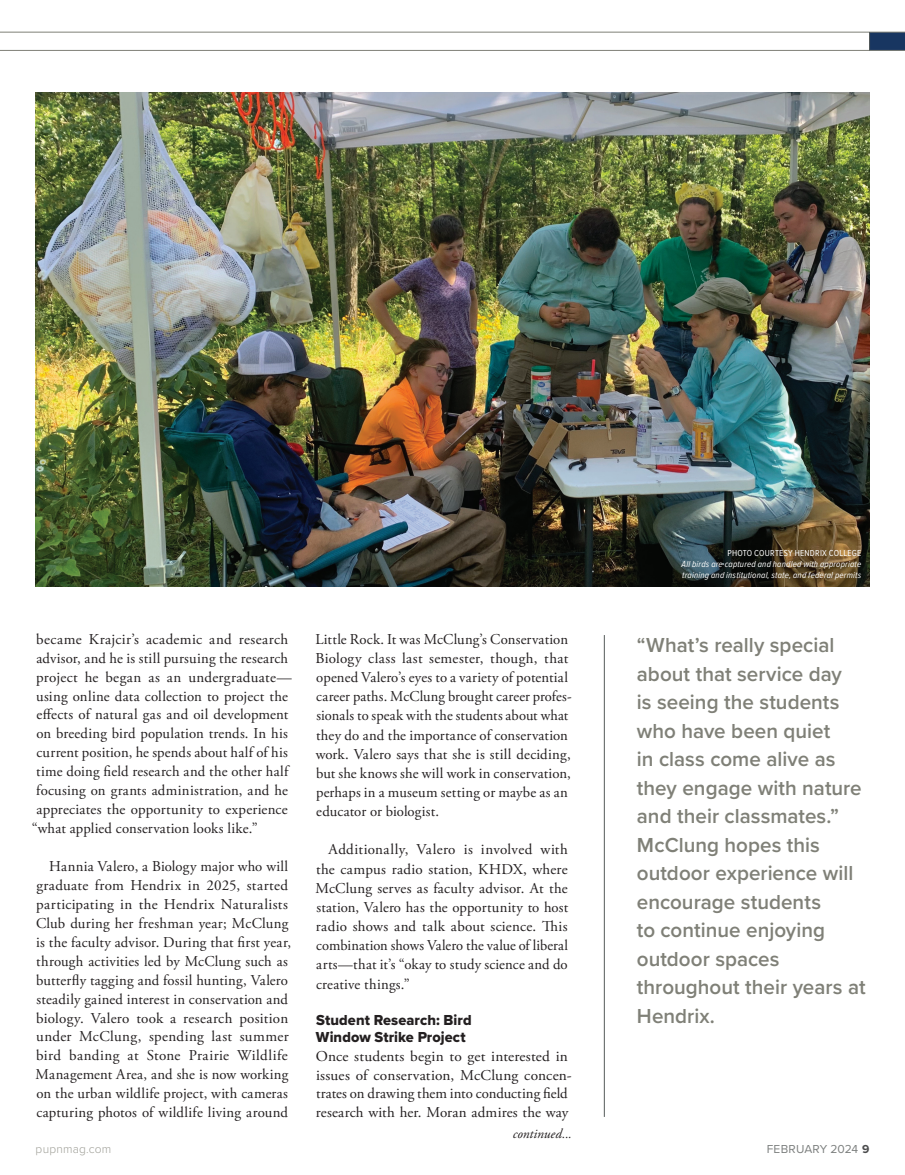
<style>
.page{position:relative;width:905px;height:1175px;background:#fff}
.page>*{position:absolute;margin:0;border:0;box-sizing:border-box;transform-origin:0 0}
.t1{font:600 21px/28.5px "Proxima Nova";color:#7f8077}
.t2{font:15px/18.9px "Adobe Garamond Pro";letter-spacing:.015em;color:#231f20}
.t3{font:15px/17.1px "Proxima Nova Extrabld";letter-spacing:.005em;color:#231f20}
.t4{font:italic 13.5px "Adobe Garamond Pro";color:#231f20}
.t5{font:12px "Proxima Nova";letter-spacing:.005em;color:#7c7f7e}
.t6{font:300 12px "Proxima Nova";letter-spacing:.015em;color:#9f9f97}
.t7{font:italic 9px/10.8px "Proxima Nova Cond";letter-spacing:.02em;color:#fff}
.t8{font:9px "Proxima Nova Cond";letter-spacing:.025em;color:#fff}
.s1{font-weight:700;color:#4b4c4d}
</style>
<div class="page">
<img style="left:36px;top:93px;width:833px;height:493px">
<div style="left:869px;top:32px;width:35px;height:18px;background:#183661"></div>
<hr style="left:0;top:32px;width:904px;height:1px;background:#7f8077">
<hr style="left:0;top:50px;width:904px;height:1px;background:#7f8077">
<svg style="left:869px;top:32px;width:1px;height:18px"></svg>
<hr style="left:604px;top:635px;width:1px;height:481px;background:#555b5a">
<p class="t2" style="left:36px;top:630px;width:253px">became Krajcir’s academic and research</p>
<p class="t2" style="left:36px;top:649px;width:253px">advisor, and he is still pursuing the research</p>
<p class="t2" style="left:36px;top:668px;width:257px">project he began as an undergraduate—</p>
<p class="t2" style="left:36px;top:687px;width:253px">using online data collection to project the</p>
<p class="t2" style="left:36px;top:706px;width:253px">effects of natural gas and oil development</p>
<p class="t2" style="left:36px;top:724px;width:253px">on breeding bird population trends. In his</p>
<p class="t2" style="left:36px;top:743px;width:253px">current position, he spends about half of his</p>
<p class="t2" style="left:36px;top:762px;width:254px">time doing field research and the other half</p>
<p class="t2" style="left:36px;top:781px;width:253px">focusing on grants administration, and he</p>
<p class="t2" style="left:36px;top:800px;width:253px">appreciates the opportunity to experience</p>
<p class="t2" style="left:32px;top:819px;width:227px">“what applied conservation looks like.”</p>
<p class="t2" style="left:36px;top:857px;width:257px;text-indent:14px">Hannia Valero, a Biology major who will graduate from Hendrix in 2025, started participating in the Hendrix Naturalists Club during her freshman year; McClung is the faculty advisor. During that first year, through activities led by McClung such as butterfly tagging and fossil hunting, Valero steadily gained interest in conservation and biology. Valero took a research position under McClung, spending last summer bird banding at Stone Prairie Wildlife Management Area, and she is now working on the urban wildlife project, with cameras capturing photos of wildlife living around</p>
<p class="t2" style="left:315px;top:630px;width:258px">Little Rock. It was McClung’s Conservation Biology class last semester, though, that opened Valero’s eyes to a variety of potential career paths. McClung brought career profes&shy;sionals to speak with the students about what they do and the importance of conservation work. Valero says that she is still deciding, but she knows she will work in conservation, perhaps in a museum setting or maybe as an educator or biologist.</p>
<p class="t2" style="left:315px;top:840px;width:254px;text-align:justify;text-indent:13px">Additionally, Valero is involved with the campus radio station, KHDX, where McClung serves as faculty advisor. At the station, Valero has the opportunity to host radio shows and talk about science. This combination shows Valero the value of liberal arts—that it’s “okay to study science and do creative things.”</p>
<p class="t3" style="left:316px;top:1011px;width:157px">Student Research: Bird<br>Window Strike Project</p>
<p class="t2" style="left:316px;top:1047px;width:257px">Once students begin to get interested in issues of conservation, McClung concen&shy;trates on drawing them into conducting field research with her. Moran admires the way</p>
<p class="t4" style="left:513px;top:1125px;width:60px">continued...</p>
<p class="t8" style="left:727px;top:546px;width:135px">PHOTO COURTESY HENDRIX COLLEGE</p>
<p class="t7" style="left:681px;top:558px;width:181px">All birds are captured and handled with appropriate training and institutional, state, and federal permits</p>
<p class="t1" style="left:637px;top:630px;width:230px">“What’s really special about that service day<br>is seeing the students who have been quiet<br>in class come alive as they engage with nature and their classmates.”<br>McClung hopes this outdoor experience will encourage students<br>to continue enjoying outdoor spaces throughout their years at<br>Hendrix.</p>
<p class="t6" style="left:36px;top:1139px;width:77px">pupnmag.com</p>
<p class="t5" style="left:766px;top:1139px;width:104px">FEBRUARY 2024 <span class="s1">9</span></p>
</div>
